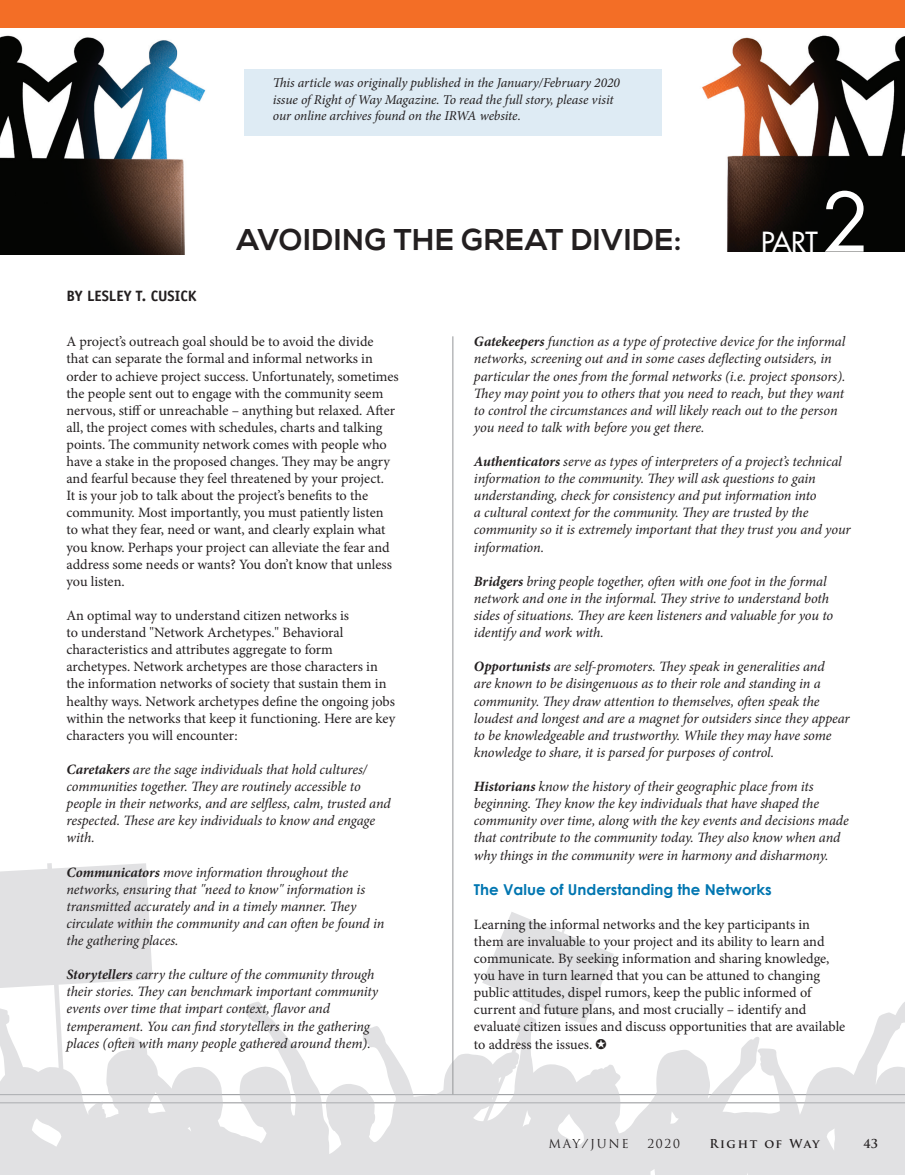
<style>
.page{position:relative;width:905px;height:1175px;background:#fff}
.page>*{position:absolute;margin:0;border:0;box-sizing:border-box;transform-origin:0 0}
.t1{font:79.5px "Futura";color:#fff}
.t2{font:700 30px "Nexa";letter-spacing:.025em;color:#231f20}
.t3{font:27px "Futura";color:#fff}
.BodyCopy{font:700 15px "Century Gothic";color:#0076b1}
.t4{font:700 15px "Officina Sans Std";color:#231f20}
.BodyCopy-2{font:italic 14.25px/17.1px "Minion Pro";letter-spacing:-.01em;color:#231f20}
.BodyCopy-3{font:14.25px/17.1px "Minion Pro";letter-spacing:-.005em;color:#231f20}
.BodyCopy-4{font:italic 13.5px/16.2px "Minion Pro";letter-spacing:-.01em;color:#231f20}
.t5{font:12px "Trajan Pro";letter-spacing:.14em;color:#231f20}
.t6{font:700 12px "Trajan Pro";letter-spacing:.12em;color:#231f20}
.s1{font-weight:700}
</style>
<div class="page">
<img style="left:669px;top:27px;width:235px;height:224px">
<img style="left:0;top:27px;width:218px;height:228px">
<div style="left:0;top:0;width:904px;height:27px;background:#f36e26"></div>
<svg style="left:0;top:863px;width:904px;height:311px"></svg>
<div style="left:244px;top:70px;width:417px;height:66px;background:#deebf4"></div>
<hr style="left:452px;top:336px;width:1px;height:758px;background:#939598">
<svg style="left:596px;top:1038px;width:10px;height:10px"></svg>
<p class="BodyCopy-4" style="left:273px;top:75px;width:349px">This article was originally published in the January/February 2020 issue of Right of Way Magazine. To read the full story, please visit our online archives found on the IRWA website.</p>
<p class="t4" style="left:66px;top:286px;width:131px">BY LESLEY T. CUSICK</p>
<p class="t2" style="left:237px;top:222px;width:446px">AVOIDING THE GREAT DIVIDE:</p>
<p class="t1" style="left:821px;top:172px;width:50px">2</p>
<p class="t3" style="left:761px;top:225px;width:58px">PART</p>
<p class="BodyCopy-3" style="left:66px;top:333px;width:334px">A project’s outreach goal should be to avoid the divide that can separate the formal and informal networks in order to achieve project success. Unfortunately, sometimes the people sent out to engage with the community seem nervous, stiff or unreachable – anything but relaxed. After all, the project comes with schedules, charts and talking points. The community network comes with people who have a stake in the proposed changes. They may be angry and fearful because they feel threatened by your project.<br>It is your job to talk about the project’s benefits to the community. Most importantly, you must patiently listen<br>to what they fear, need or want, and clearly explain what you know. Perhaps your project can alleviate the fear and address some needs or wants? You don’t know that unless you listen.</p>
<p class="BodyCopy-3" style="left:66px;top:607px;width:330px">An optimal way to understand citizen networks is<br>to understand "Network Archetypes." Behavioral characteristics and attributes aggregate to form archetypes. Network archetypes are those characters in the information networks of society that sustain them in healthy ways. Network archetypes define the ongoing jobs within the networks that keep it functioning. Here are key characters you will encounter:</p>
<p class="BodyCopy-2" style="left:66px;top:761px;width:326px"><span class="s1">Caretakers</span> are the sage individuals that hold cultures/ communities together. They are routinely accessible to people in their networks, and are selfless, calm, trusted and respected. These are key individuals to know and engage with.</p>
<p class="BodyCopy-2" style="left:66px;top:863px;width:319px"><span class="s1">Communicators</span> move information throughout the networks, ensuring that "need to know" information is transmitted accurately and in a timely manner. They circulate within the community and can often be found in the gathering places.</p>
<p class="BodyCopy-2" style="left:66px;top:966px;width:313px"><span class="s1">Storytellers</span> carry the culture of the community through their stories. They can benchmark important community events over time that impart context, flavor and temperament. You can find storytellers in the gathering places (often with many people gathered around them).</p>
<p class="BodyCopy-2" style="left:474px;top:333px;width:373px"><span class="s1">Gatekeepers</span> function as a type of protective device for the informal networks, screening out and in some cases deflecting outsiders, in particular the ones from the formal networks (i.e. project sponsors).<br>They may point you to others that you need to reach, but they want to control the circumstances and will likely reach out to the person you need to talk with before you get there.</p>
<p class="BodyCopy-2" style="left:474px;top:453px;width:378px"><span class="s1">Authenticators</span> serve as types of interpreters of a project’s technical information to the community. They will ask questions to gain understanding, check for consistency and put information into<br>a cultural context for the community. They are trusted by the community so it is extremely important that they trust you and your information.</p>
<p class="BodyCopy-2" style="left:474px;top:572px;width:361px"><span class="s1">Bridgers</span> bring people together, often with one foot in the formal network and one in the informal. They strive to understand both sides of situations. They are keen listeners and valuable for you to identify and work with.</p>
<p class="BodyCopy-2" style="left:474px;top:658px;width:377px"><span class="s1">Opportunists</span> are self-promoters. They speak in generalities and<br>are known to be disingenuous as to their role and standing in a community. They draw attention to themselves, often speak the loudest and longest and are a magnet for outsiders since they appear to be knowledgeable and trustworthy. While they may have some knowledge to share, it is parsed for purposes of control.</p>
<p class="BodyCopy-2" style="left:474px;top:778px;width:376px"><span class="s1">Historians</span> know the history of their geographic place from its beginning. They know the key individuals that have shaped the community over time, along with the key events and decisions made that contribute to the community today. They also know when and why things in the community were in harmony and disharmony.</p>
<p class="BodyCopy" style="left:474px;top:879px;width:299px">The Value of Understanding the Networks</p>
<p class="BodyCopy-3" style="left:474px;top:915px;width:373px">Learning the informal networks and the key participants in<br>them are invaluable to your project and its ability to learn and communicate. By seeking information and sharing knowledge, you have in turn learned that you can be attuned to changing public attitudes, dispel rumors, keep the public informed of current and future plans, and most crucially – identify and evaluate citizen issues and discuss opportunities that are available to address the issues.</p>
<p class="t5" style="left:548px;top:1136px;width:82px">MAY/JUNE</p>
<p class="t5" style="left:647px;top:1136px;width:34px">2020</p>
<p class="t6" style="left:709px;top:1136px;width:112px">Right of Way</p>
<p class="t6" style="left:863px;top:1136px;width:16px">43</p>
</div>
